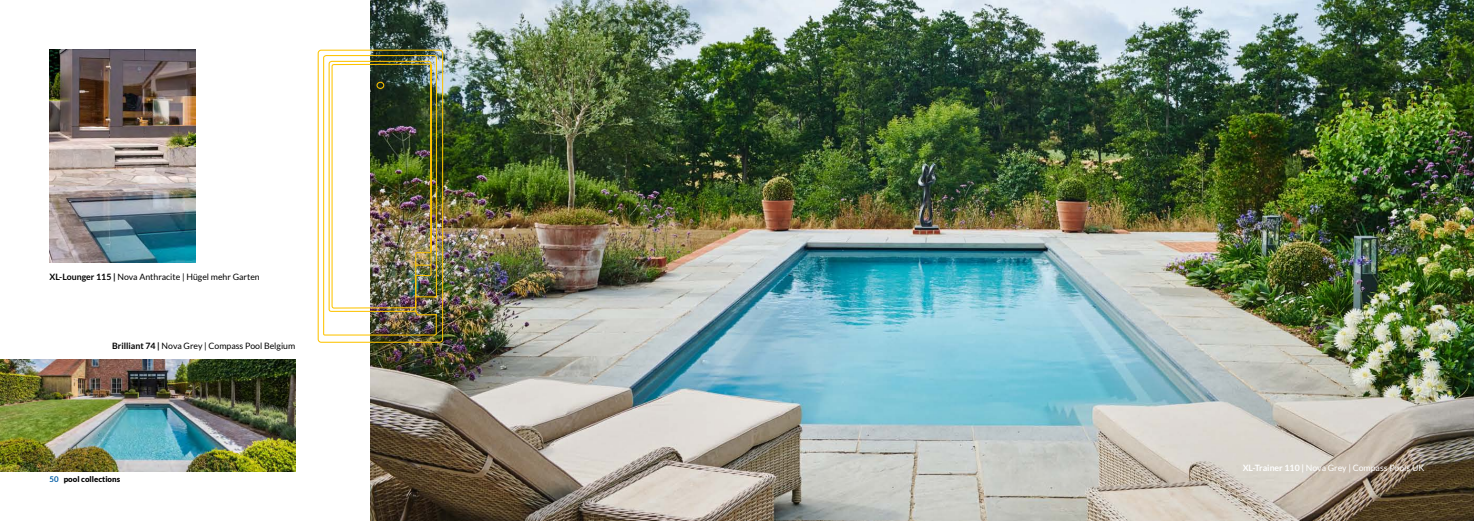
<style>
.page{position:relative;width:1474px;height:521px;background:#fff}
.page>*{position:absolute;margin:0;border:0;box-sizing:border-box;transform-origin:0 0}
.t1{font:8.75px "Lato";color:#000}
.t2{font:8.75px "Lato";color:#fff}
.t3{font:900 7.88px "Lato";color:#000}
.s1{font-weight:700}
.s2{font-weight:700;color:#005ca4}
</style>
<div class="page">
<img style="left:371px;top:0;width:1102px;height:521px">
<img style="left:0;top:359px;width:295px;height:112px">
<img style="left:50px;top:50px;width:145px;height:213px">
<img style="left:317px;top:49px;width:126px;height:294px">
<p class="t1" style="left:50px;top:272px;width:212px"><span class="s1">XL-Lounger 115 |</span> Nova Anthracite | Hügel mehr Garten</p>
<p class="t1" style="left:112px;top:341px;width:185px"><span class="s1">Brilliant 74 |</span> Nova Grey | Compass Pool Belgium</p>
<p class="t3" style="left:50px;top:474px;width:72px"><span class="s2">50</span> pool collections</p>
<p class="t2" style="left:1242px;top:463px;width:183px"><span class="s1">XL-Trainer 110 |</span> Nova Grey | Compass Pools UK</p>
</div>
